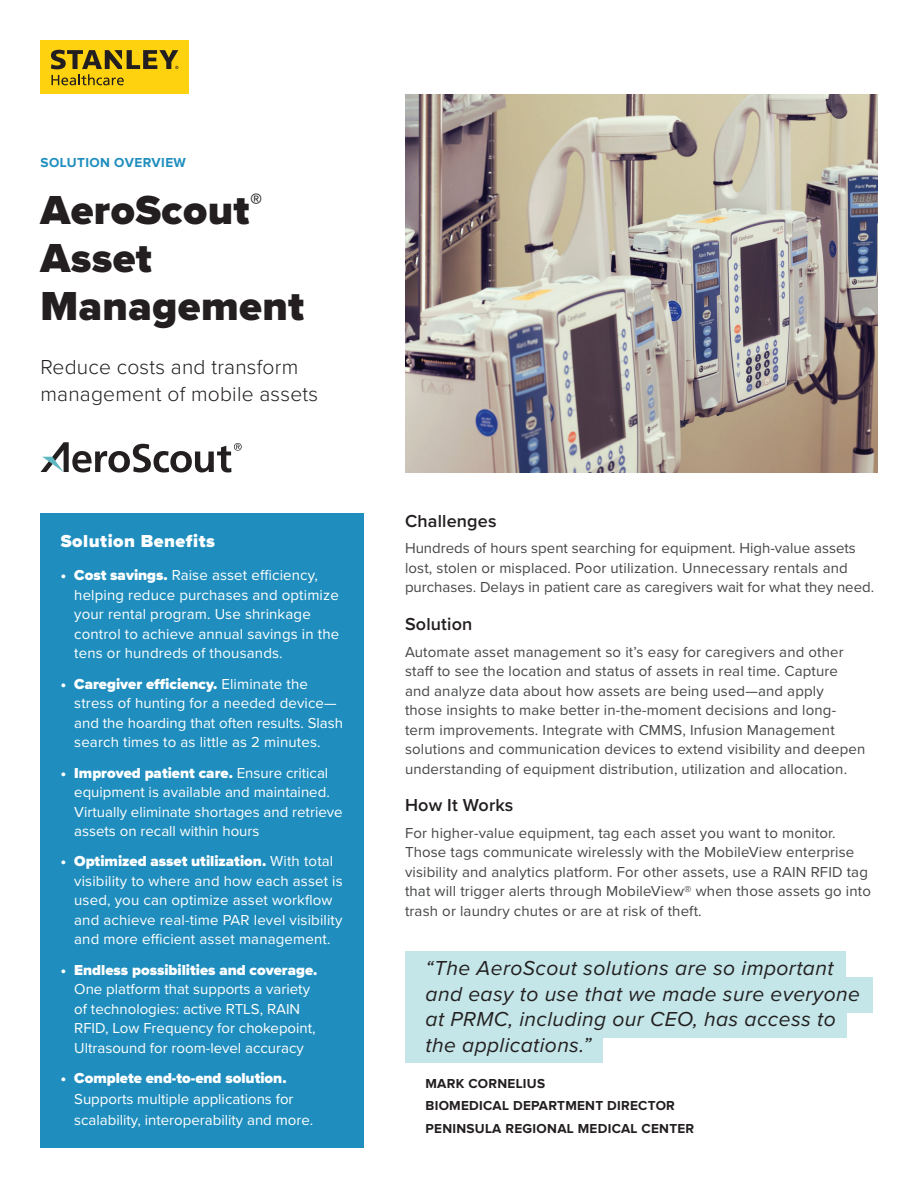
<style>
.page{position:relative;width:918px;height:1188px;background:#fff}
.page>*{position:absolute;margin:0;border:0;box-sizing:border-box;transform-origin:0 0}
.t1{font:900 42px/48px "Proxima Nova";letter-spacing:.01em;color:#231f20}
.t2{font:italic 21px/25.5px "Proxima Nova";letter-spacing:.02em;color:#231f20}
.t3{font:300 21px/27px "Proxima Nova";letter-spacing:.01em;color:#231f20}
.t4{font:600 18px "Proxima Nova";letter-spacing:.01em;color:#231f20}
.t5{font:900 18px "Proxima Nova";letter-spacing:.03em;color:#fff}
.t6{font:15px/19.5px "Proxima Nova";letter-spacing:.01em;color:#454647}
.t7{font:15px/19.5px "Proxima Nova";color:#fff}
.t8{font:900 15px "Proxima Nova";color:#fff}
.t9{font:700 13.5px/22.5px "Proxima Nova";letter-spacing:.02em;color:#231f20}
.t10{font:700 13.5px "Proxima Nova";letter-spacing:.03em;color:#1f8ebe}
.s1{font-weight:900}
</style>
<div class="page">
<img style="left:405px;top:94px;width:473px;height:378px">
<div style="left:40px;top:40px;width:149px;height:54px;background:#fed20e"></div>
<svg style="left:51px;top:50px;width:127px;height:35px"></svg>
<div style="left:40px;top:513px;width:324px;height:635px;background:#1f8ebe"></div>
<svg style="left:40px;top:442px;width:202px;height:31px"></svg>
<div style="left:405px;top:1027px;width:198px;height:36px;background:#c4e6e8"></div>
<div style="left:405px;top:1003px;width:442px;height:35px;background:#c4e6e8"></div>
<div style="left:405px;top:977px;width:467px;height:36px;background:#c4e6e8"></div>
<div style="left:405px;top:951px;width:440px;height:36px;background:#c4e6e8"></div>
<p class="t10" style="left:40px;top:155px;width:147px">SOLUTION OVERVIEW</p>
<h1 class="t1" style="left:40px;top:185px;width:265px">AeroScout<sup>®<br></sup>Asset<br>Management</h1>
<h2 class="t3" style="left:40px;top:352px;width:279px">Reduce costs and transform management of mobile assets</h2>
<p class="t5" style="left:61px;top:528px;width:156px">Solution Benefits</p>
<p class="t7" style="left:74px;top:565px;width:267px;text-indent:-14px"><span class="s1">• Cost savings.</span> Raise asset efficiency, helping reduce purchases and optimize your rental program. Use shrinkage control to achieve annual savings in the tens or hundreds of thousands.</p>
<p class="t7" style="left:74px;top:673px;width:270px;text-indent:-14px"><span class="s1">• Caregiver efficiency.</span> Eliminate the stress of hunting for a needed device— and the hoarding that often results. Slash search times to as little as 2 minutes.</p>
<p class="t7" style="left:74px;top:762px;width:270px;text-indent:-14px"><span class="s1">• Improved patient care.</span> Ensure critical equipment is available and maintained.<br>Virtually eliminate shortages and retrieve assets on recall within hours</p>
<p class="t7" style="left:74px;top:851px;width:270px;text-indent:-14px"><span class="s1">• Optimized asset utilization.</span> With total visibility to where and how each asset is used, you can optimize asset workflow and achieve real-time PAR level visibility and more efficient asset management.</p>
<p class="t8" style="left:61px;top:958px;width:258px">• Endless possibilities and coverage.</p>
<p class="t7" style="left:74px;top:979px;width:243px">One platform that supports a variety of technologies: active RTLS, RAIN RFID, Low Frequency for chokepoint, Ultrasound for room-level accuracy</p>
<p class="t8" style="left:61px;top:1067px;width:227px">• Complete end-to-end solution.</p>
<p class="t7" style="left:74px;top:1088px;width:240px;line-height:21px">Supports multiple applications for scalability, interoperability and more.</p>
<p class="t4" style="left:405px;top:508px;width:93px">Challenges</p>
<p class="t6" style="left:405px;top:538px;width:471px">Hundreds of hours spent searching for equipment. High-value assets lost, stolen or misplaced. Poor utilization. Unnecessary rentals and purchases. Delays in patient care as caregivers wait for what they need.</p>
<p class="t4" style="left:405px;top:611px;width:69px">Solution</p>
<p class="t6" style="left:405px;top:641px;width:462px">Automate asset management so it’s easy for caregivers and other staff to see the location and status of assets in real time. Capture and analyze data about how assets are being used—and apply<br>those insights to make better in-the-moment decisions and long&shy;term improvements. Integrate with CMMS, Infusion Management solutions and communication devices to extend visibility and deepen understanding of equipment distribution, utilization and allocation.</p>
<p class="t4" style="left:405px;top:792px;width:110px">How It Works</p>
<p class="t6" style="left:405px;top:822px;width:468px">For higher-value equipment, tag each asset you want to monitor.<br>Those tags communicate wirelessly with the MobileView enterprise visibility and analytics platform. For other assets, use a RAIN RFID tag that will trigger alerts through MobileView® when those assets go into trash or laundry chutes or are at risk of theft.</p>
<h2 class="t2" style="left:426px;top:955px;width:436px">“The AeroScout solutions are so important and easy to use that we made sure everyone at PRMC, including our CEO, has access to the applications.”</h2>
<p class="t9" style="left:426px;top:1072px;width:270px">MARK CORNELIUS<br>BIOMEDICAL DEPARTMENT DIRECTOR<br>PENINSULA REGIONAL MEDICAL CENTER</p>
</div>
